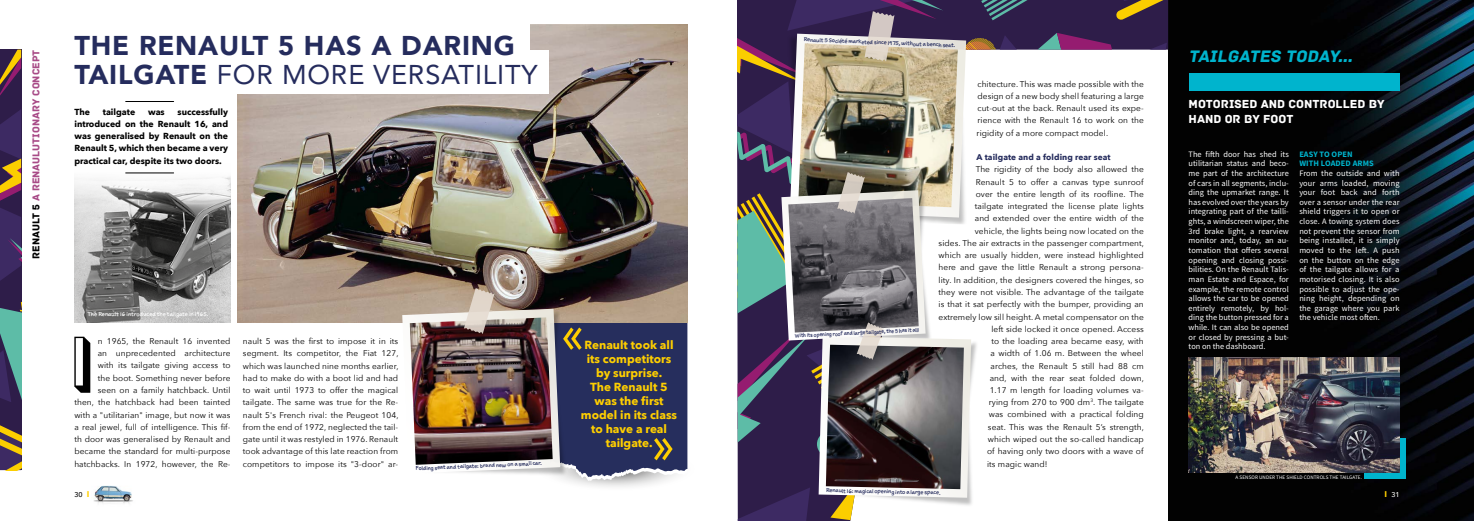
<style>
.page{position:relative;width:1474px;height:521px;background:#fff}
.page>*{position:absolute;margin:0;border:0;box-sizing:border-box;transform-origin:0 0}
.t1{font:900 27.12px/28.9px "Avenir";letter-spacing:.03em;color:#252c5d}
.t2{font:italic 17.5px "Archive";color:#00b4cd}
.t3{font:12.25px/14.7px "Archive";color:#fff}
.t4{font:700 11.72px/14px "Avenir Next";color:#ffcf00;text-align:center}
.t5{font:10.5px "Archive";color:#a84b87}
.t6{font:700 8.75px/12.2px "Avenir Next";color:#000;text-align:justify}
.t7{font:8.31px/12.2px "Avenir Next";letter-spacing:.01em;color:#000;text-align:justify}
.t8{font:8.31px/9.6px "Source Sans Pro";color:#fff;text-align:justify}
.t9{font:700 8.31px "Avenir Next";letter-spacing:.01em;color:#252c5d}
.t10{font:700 8.31px/9.6px "Source Sans Pro";letter-spacing:.01em;color:#00b4cd}
.t11{font:500 7px "Avenir Next";color:#000}
.t12{font:500 7px "Avenir Next";color:#fff}
.t13{font:5.25px "Sketchnote Text";color:#252c5d}
.t14{font:5.25px "Sketchnote Text";color:#252c5d;scale:.88 1}
.t15{font:5.25px "Sketchnote Text";color:#252c5d;scale:.95 1}
.t16{font:5.25px "Source Sans Pro";letter-spacing:.01em;color:#fff}
.t17{font:5.25px "Sketchnote Text";color:#fff}
.s1{color:#000}
.s2{font-weight:400}
.s3{font-weight:700;font-size:8.31px;color:#ffcf00}
</style>
<div class="page">
<img style="left:94px;top:485px;width:39px;height:18px">
<img style="left:237px;top:25px;width:450px;height:297px">
<img style="left:1168px;top:0;width:305px;height:521px">
<div style="left:0;top:50px;width:21px;height:420px;background:#2e1d49"></div>
<svg style="left:0;top:110px;width:21px;height:91px"></svg>
<svg style="left:0;top:50px;width:21px;height:46px"></svg>
<svg style="left:0;top:308px;width:21px;height:94px"></svg>
<svg style="left:0;top:425px;width:21px;height:45px"></svg>
<svg style="left:0;top:208px;width:21px;height:73px"></svg>
<img style="left:74px;top:172px;width:156px;height:150px">
<hr style="left:126px;top:172px;width:48px;height:1px;background:#000">
<hr style="left:126px;top:101px;width:48px;height:1px;background:#000">
<div style="left:69px;top:20px;width:461px;height:44px;background:#fff"></div>
<div style="left:69px;top:50px;width:480px;height:44px;background:#fff"></div>
<div style="left:1188px;top:73px;width:211px;height:17px;background:#00b4cd"></div>
<svg style="left:1364px;top:438px;width:41px;height:41px"></svg>
<img style="left:1188px;top:358px;width:211px;height:114px">
<svg style="left:737px;top:0;width:431px;height:521px"></svg>
<img style="left:402px;top:288px;width:286px;height:199px">
<svg style="left:74px;top:337px;width:16px;height:56px"></svg>
<p class="t5" style="left:30px;top:258px;width:210px;rotate:-90deg"><span class="s1">RENAULT 5</span> A RENAULUTIONARY CONCEPT</p>
<h1 class="t1" style="left:74px;top:30px;width:465px">THE RENAULT 5 HAS A DARING<br>TAILGATE <span class="s2">FOR MORE VERSATILITY</span></h1>
<p class="t6" style="left:74px;top:105px;width:155px;text-indent:103px">successfully introduced on the Renault 16, and was generalised by Renault on the Renault 5, which then became a very practical car, despite its two doors.</p>
<p class="t6" style="left:74px;top:105px;width:17px">The</p>
<p class="t6" style="left:103px;top:105px;width:34px">tailgate</p>
<p class="t6" style="left:148px;top:105px;width:18px">was</p>
<p class="t17" style="left:87px;top:310px;width:122px">The Renault 16 introduced the tailgate in 1965.</p>
<p class="t7" style="left:74px;top:335px;width:158px;text-align:right">n 1965, the Renault 16 invented<br>an unprecedented architecture<br>with its tailgate giving access to<br>the boot. Something never before<br>seen on a family hatchback. Until<br>then, the hatchback had been tainted with a "utilitarian" image, but now it was a real jewel, full of intelligence. This fif&shy;th door was generalised by Renault and became the standard for multi-purpose hatchbacks. In 1972, however, the Re-</p>
<p class="t7" style="left:243px;top:335px;width:157px">nault 5 was the first to impose it in its segment. Its competitor, the Fiat 127, which was launched nine months earlier, had to make do with a boot lid and had to wait until 1973 to offer the magical tailgate. The same was true for the Re&shy;nault 5's French rival: the Peugeot 104, from the end of 1972, neglected the tail&shy;gate until it was restyled in 1976. Renault took advantage of this late reaction from competitors to impose its "3-door" ar-</p>
<p class="t15" style="left:416px;top:465px;width:134px;rotate:-3deg">Folding seat and tailgate: brand new on a small car.</p>
<h3 class="t4" style="left:581px;top:338px;width:98px">Renault took all its competitors by surprise.<br>The Renault 5 was the first model in its class to have a real tailgate.</h3>
<p class="t13" style="left:804px;top:36px;width:153px;rotate:2deg">Renault 5 Société marketed since 1975, without a bench seat.</p>
<p class="t14" style="left:795px;top:332px;width:143px;rotate:-3deg">With its opening roof and large tailgate, the 5 has it all!</p>
<p class="t7" style="left:976px;top:77px;width:169px">chitecture. This was made possible with the design of a new body shell featuring a large cut-out at the back. Renault used its expe&shy;rience with the Renault 16 to work on the rigidity of a more compact model.</p>
<p class="t9" style="left:976px;top:150px;width:135px">A tailgate and a folding rear seat</p>
<p class="t7" style="left:975px;top:163px;width:169px">The rigidity of the body also allowed the</p>
<p class="t7" style="left:975px;top:175px;width:169px">Renault 5 to offer a canvas type sunroof</p>
<p class="t7" style="left:975px;top:188px;width:170px">over the entire length of its roofline. The</p>
<p class="t7" style="left:974px;top:200px;width:170px">tailgate integrated the license plate lights</p>
<p class="t7" style="left:974px;top:212px;width:170px">and extended over the entire width of the</p>
<p class="t7" style="left:974px;top:224px;width:170px">vehicle, the lights being now located on the</p>
<p class="t7" style="left:938px;top:237px;width:207px">sides. The air extracts in the passenger compartment,</p>
<p class="t7" style="left:938px;top:249px;width:207px">which are usually hidden, were instead highlighted</p>
<p class="t7" style="left:938px;top:261px;width:207px">here and gave the little Renault a strong persona-</p>
<p class="t7" style="left:938px;top:273px;width:207px">lity. In addition, the designers covered the hinges, so</p>
<p class="t7" style="left:938px;top:286px;width:207px">they were not visible. The advantage of the tailgate</p>
<p class="t7" style="left:938px;top:298px;width:207px">is that it sat perfectly with the bumper, providing an</p>
<p class="t7" style="left:938px;top:310px;width:207px">extremely low sill height. A metal compensator on the</p>
<p class="t7" style="left:991px;top:322px;width:154px">left side locked it once opened. Access</p>
<p class="t7" style="left:991px;top:335px;width:154px">to the loading area became easy, with</p>
<p class="t7" style="left:990px;top:347px;width:155px">a width of 1.06 m. Between the wheel</p>
<p class="t7" style="left:990px;top:359px;width:155px">arches, the Renault 5 still had 88 cm</p>
<p class="t7" style="left:989px;top:371px;width:156px">and, with the rear seat folded down,</p>
<p class="t7" style="left:989px;top:384px;width:156px">1.17 m length for loading volumes va-</p>
<p class="t7" style="left:988px;top:396px;width:156px">rying from 270 to 900 dm<sup>3</sup>. The tailgate</p>
<p class="t7" style="left:988px;top:408px;width:156px">was combined with a practical folding</p>
<p class="t7" style="left:988px;top:420px;width:158px">seat. This was the Renault 5’s strength,</p>
<p class="t7" style="left:988px;top:433px;width:157px">which wiped out the so-called handicap</p>
<p class="t7" style="left:987px;top:445px;width:158px">of having only two doors with a wave of</p>
<p class="t7" style="left:987px;top:457px;width:62px">its magic wand!</p>
<h2 class="t2" style="left:1188px;top:46px;width:170px">TAILGATES TODAY…</h2>
<h3 class="t3" style="left:1188px;top:97px;width:197px">MOTORISED AND CONTROLLED BY<br>HAND OR BY FOOT</h3>
<p class="t8" style="left:1188px;top:149px;width:102px">The fifth door has shed its utilitarian status and beco&shy;me part of the architecture of cars in all segments, inclu&shy;ding the upmarket range. It has evolved over the years by integrating part of the tailli&shy;ghts, a windscreen wiper, the 3rd brake light, a rearview monitor and, today, an au&shy;tomation that offers several opening and closing possi&shy;bilities. On the Renault Talis&shy;man Estate and Espace, for example, the remote control allows the car to be opened entirely remotely, by hol&shy;ding the button pressed for a while. It can also be opened or closed by pressing a but&shy;ton on the dashboard.</p>
<p class="t10" style="left:1299px;top:149px;width:76px">EASY TO OPEN<br>WITH LOADED ARMS</p>
<p class="t8" style="left:1299px;top:169px;width:102px">From the outside and with your arms loaded, moving your foot back and forth over a sensor under the rear shield triggers it to open or close. A towing system does not prevent the sensor from being installed, it is simply moved to the left. A push on the button on the edge of the tailgate allows for a motorised closing. It is also possible to adjust the ope&shy;ning height, depending on the garage where you park the vehicle most often.</p>
<p class="t16" style="left:1235px;top:474px;width:128px">A SENSOR UNDER THE SHIELD CONTROLS THE TAILGATE.</p>
<p class="t13" style="left:826px;top:487px;width:116px;rotate:1deg">Renault 16: magical opening into a large space.</p>
<p class="t11" style="left:74px;top:489px;width:17px">30 <span class="s3">I</span></p>
<p class="t12" style="left:1384px;top:489px;width:17px"><span class="s3">I</span> 31</p>
</div>
